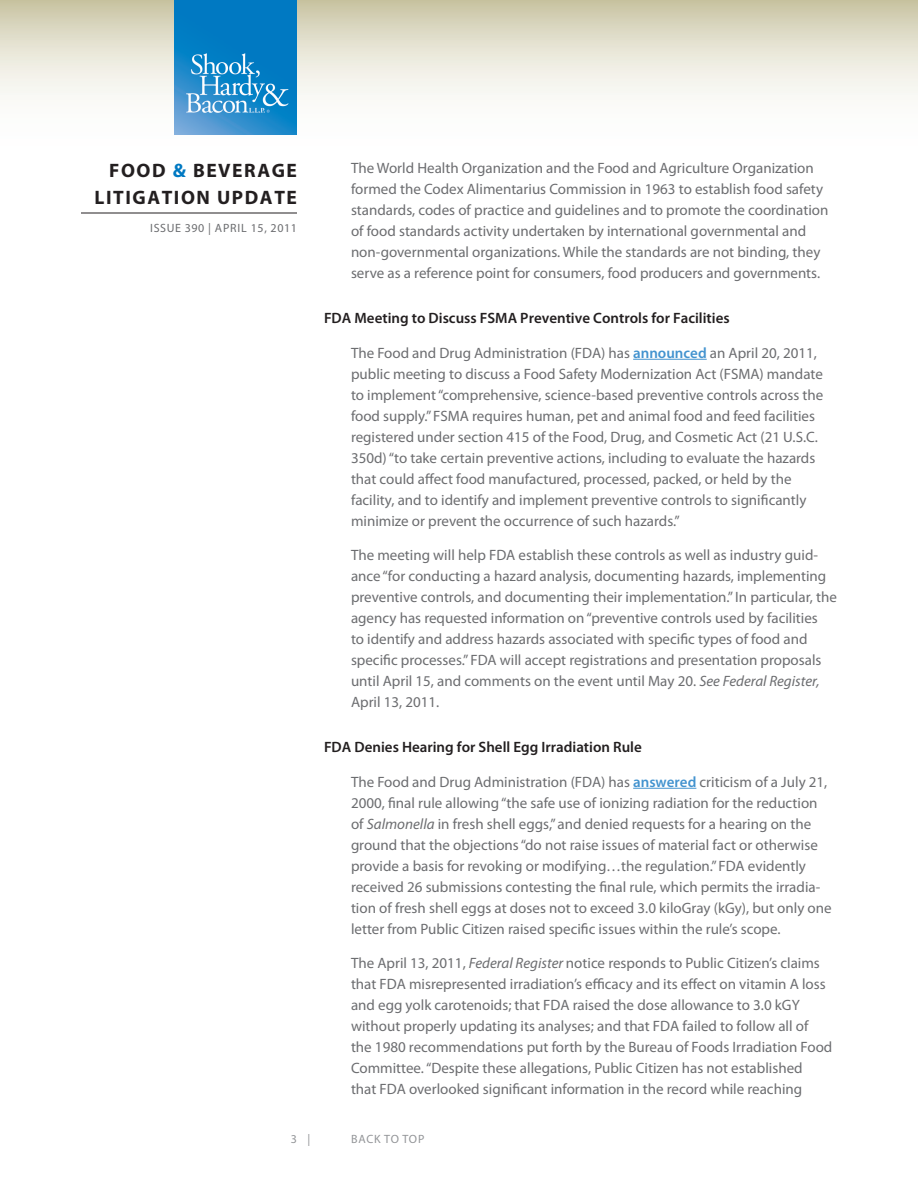
<style>
.page{position:relative;width:918px;height:1188px;background:#fff}
.page>*{position:absolute;margin:0;border:0;box-sizing:border-box;transform-origin:0 0}
.t1{font:700 19.5px/27px "Myriad Pro";letter-spacing:.08em;color:#231f20;text-align:right}
.Body{font:15px/21px "Myriad Pro";color:#6c6d70}
.Subhead{font:600 15px "Myriad Pro";color:#231f20}
.t2{font:12px "Myriad Pro";letter-spacing:.05em;color:#6c6d70}
.Body-2{font:12px "Myriad Pro";letter-spacing:.06em;color:#939598}
.s1{color:#0079c2}
.s2{font-weight:600;color:#4393cf}
.s3{font-style:italic}
</style>
<div class="page">
<svg style="left:0;top:0;width:918px;height:135px"></svg>
<hr style="left:81px;top:213px;width:216px;height:1px;background:#231f20">
<img style="left:175px;top:0;width:122px;height:135px">
<hr style="left:633px;top:359px;width:74px;height:1px;background:#4393cf">
<hr style="left:633px;top:788px;width:63px;height:1px;background:#4393cf">
<h1 class="t1" style="left:94px;top:156px;width:204px">FOOD <span class="s1">&amp;</span> BEVERAGE<br>LITIGATION UPDATE</h1>
<p class="t2" style="left:150px;top:221px;width:148px">ISSUE 390 | APRIL 15, 2011</p>
<p class="Body" style="left:351px;top:157px;width:479px">The World Health Organization and the Food and Agriculture Organization formed the Codex Alimentarius Commission in 1963 to establish food safety standards, codes of practice and guidelines and to promote the coordination of food standards activity undertaken by international governmental and non-governmental organizations. While the standards are not binding, they serve as a reference point for consumers, food producers and governments.</p>
<p class="Subhead" style="left:324px;top:309px;width:407px">FDA Meeting to Discuss FSMA Preventive Controls for Facilities</p>
<p class="Body" style="left:351px;top:342px;width:474px">The Food and Drug Administration (FDA) has <span class="s2">announced</span> an April 20, 2011, public meeting to discuss a Food Safety Modernization Act (FSMA) mandate to implement “comprehensive, science-based preventive controls across the food supply.” FSMA requires human, pet and animal food and feed facilities registered under section 415 of the Food, Drug, and Cosmetic Act (21 U.S.C.<br>350d) “to take certain preventive actions, including to evaluate the hazards that could affect food manufactured, processed, packed, or held by the facility, and to identify and implement preventive controls to significantly minimize or prevent the occurrence of such hazards.”</p>
<p class="Body" style="left:351px;top:544px;width:487px">The meeting will help FDA establish these controls as well as industry guid&shy;ance “for conducting a hazard analysis, documenting hazards, implementing preventive controls, and documenting their implementation.” In particular, the agency has requested information on “preventive controls used by facilities<br>to identify and address hazards associated with specific types of food and specific processes.” FDA will accept registrations and presentation proposals until April 15, and comments on the event until May 20. <span class="s3">See Federal Register, </span>April 13, 2011.</p>
<p class="Subhead" style="left:324px;top:738px;width:319px">FDA Denies Hearing for Shell Egg Irradiation Rule</p>
<p class="Body" style="left:351px;top:771px;width:482px">The Food and Drug Administration (FDA) has <span class="s2">answered</span> criticism of a July 21, 2000, final rule allowing “the safe use of ionizing radiation for the reduction of <span class="s3">Salmonella</span> in fresh shell eggs,” and denied requests for a hearing on the ground that the objections “do not raise issues of material fact or otherwise provide a basis for revoking or modifying…the regulation.” FDA evidently received 26 submissions contesting the final rule, which permits the irradia&shy;tion of fresh shell eggs at doses not to exceed 3.0 kiloGray (kGy), but only one letter from Public Citizen raised specific issues within the rule’s scope.</p>
<p class="Body" style="left:351px;top:952px;width:483px">The April 13, 2011, <span class="s3">Federal Register</span> notice responds to Public Citizen’s claims that FDA misrepresented irradiation’s efficacy and its effect on vitamin A loss and egg yolk carotenoids; that FDA raised the dose allowance to 3.0 kGY without properly updating its analyses; and that FDA failed to follow all of the 1980 recommendations put forth by the Bureau of Foods Irradiation Food Committee. “Despite these allegations, Public Citizen has not established<br>that FDA overlooked significant information in the record while reaching</p>
<p class="Body-2" style="left:291px;top:1132px;width:21px">3 |</p>
<p class="Body-2" style="left:351px;top:1132px;width:75px">BACK TO TOP</p>
</div>
